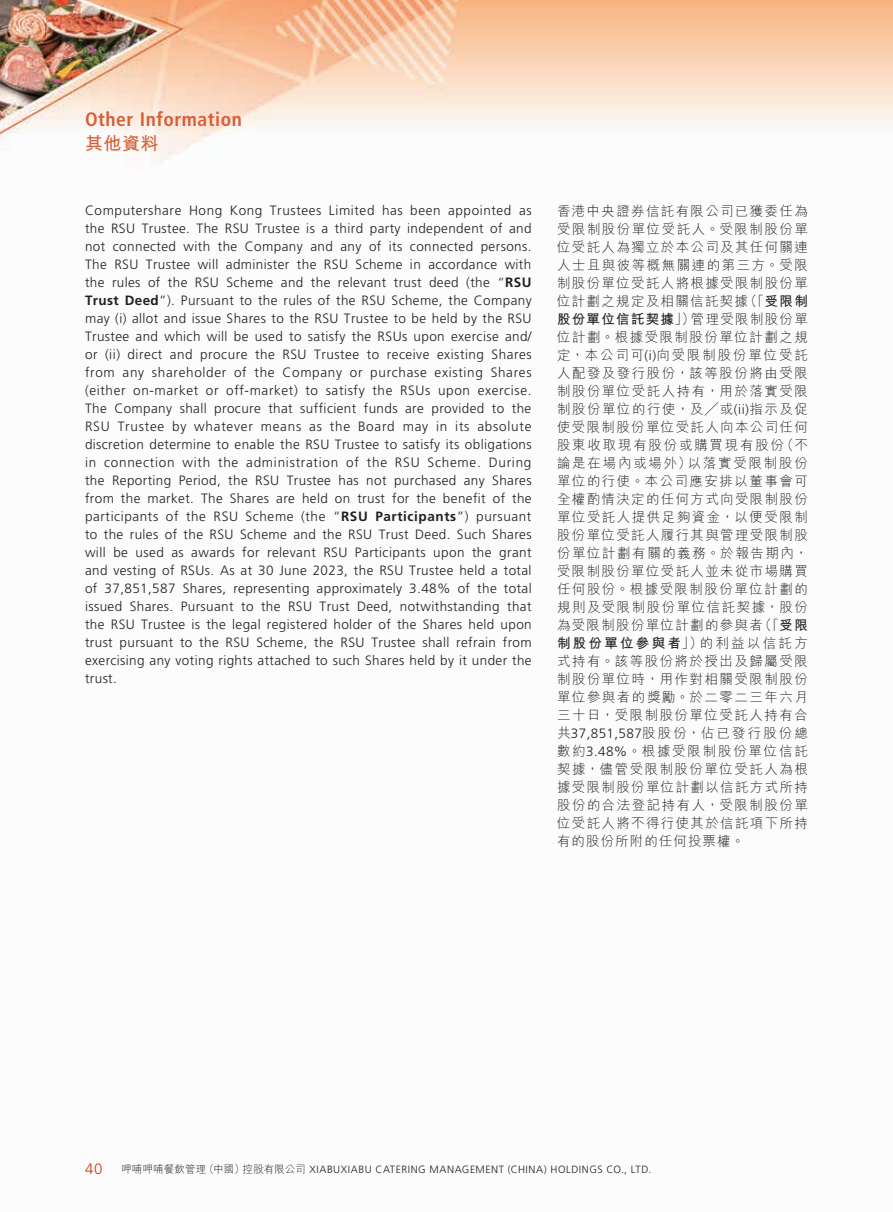
<style>
.page{position:relative;width:893px;height:1212px;background:#fff}
.page>*{position:absolute;margin:0;border:0;box-sizing:border-box;transform-origin:0 0}
.t1{font:700 condensed 19.5px "Frutiger LT Std";letter-spacing:.025em;color:#d75f39}
.t2{font:700 18px "M Hei HK";color:#d75f39}
.t3{font:300 15px "Frutiger LT Std";color:#cf351c}
.t4{font:300 13.5px/18px "Frutiger LT Std";letter-spacing:.03em;color:#231f20;text-align:justify}
.t5{font:300 13.5px/18px "M Hei HK";letter-spacing:.1em;color:#231f20;text-align:justify}
.t6{font:300 10.5px "Frutiger LT Std";letter-spacing:.055em;color:#231f20}
.s1{font-weight:700}
.s2{font-family:"Frutiger LT Std"}
.s3{font-family:"M Hei HK"}
</style>
<div class="page">
<img style="left:0;top:0;width:893px;height:164px">
<h1 class="t1" style="left:85px;top:108px;width:158px">Other Information</h1>
<h2 class="t2" style="left:85px;top:130px;width:75px">其他資料</h2>
<p class="t4" style="left:85px;top:202px;width:448px">Computershare Hong Kong Trustees Limited has been appointed as the RSU Trustee. The RSU Trustee is a third party independent of and not connected with the Company and any of its connected persons.<br>The RSU Trustee will administer the RSU Scheme in accordance with the rules of the RSU Scheme and the relevant trust deed (the “<span class="s1">RSU Trust Deed</span>”). Pursuant to the rules of the RSU Scheme, the Company may (i) allot and issue Shares to the RSU Trustee to be held by the RSU Trustee and which will be used to satisfy the RSUs upon exercise and/ or (ii) direct and procure the RSU Trustee to receive existing Shares from any shareholder of the Company or purchase existing Shares (either on-market or off-market) to satisfy the RSUs upon exercise.<br>The Company shall procure that sufficient funds are provided to the RSU Trustee by whatever means as the Board may in its absolute discretion determine to enable the RSU Trustee to satisfy its obligations in connection with the administration of the RSU Scheme. During the Reporting Period, the RSU Trustee has not purchased any Shares from the market. The Shares are held on trust for the benefit of the participants of the RSU Scheme (the “<span class="s1">RSU Participants</span>”) pursuant to the rules of the RSU Scheme and the RSU Trust Deed. Such Shares will be used as awards for relevant RSU Participants upon the grant and vesting of RSUs. As at 30 June 2023, the RSU Trustee held a total of 37,851,587 Shares, representing approximately 3.48% of the total issued Shares. Pursuant to the RSU Trust Deed, notwithstanding that the RSU Trustee is the legal registered holder of the Shares held upon trust pursuant to the RSU Scheme, the RSU Trustee shall refrain from exercising any voting rights attached to such Shares held by it under the trust.</p>
<p class="t5" style="left:557px;top:202px;width:252px">香港中央證券信託有限公司已獲委任為受限制股份單位受託人。受限制股份單位受託人為獨立於本公司及其任何關連人士且與彼等概無關連的第三方。受限制股份單位受託人將根據受限制股份單位計劃之規定及相關信託契據（「<span class="s1">受限制股份單位信託契據</span>」）管理受限制股份單位計劃。根據受限制股份單位計劃之規定，本公司可<span class="s2">(i)</span>向受限制股份單位受託人配發及發行股份，該等股份將由受限制股份單位受託人持有，用於落實受限制股份單位的行使，及╱或<span class="s2">(ii)</span>指示及促使受限制股份單位受託人向本公司任何股東收取現有股份或購買現有股份（不論是在場內或場外）以落實受限制股份單位的行使。本公司應安排以董事會可全權酌情決定的任何方式向受限制股份單位受託人提供足夠資金，以便受限制股份單位受託人履行其與管理受限制股份單位計劃有關的義務。於報告期內，受限制股份單位受託人並未從市場購買任何股份。根據受限制股份單位計劃的規則及受限制股份單位信託契據，股份為受限制股份單位計劃的參與者（「<span class="s1">受限制股份單位參與者</span>」）的利益以信託方式持有。該等股份將於授出及歸屬受限制股份單位時，用作對相關受限制股份單位參與者的獎勵。於二零二三年六月三十日，受限制股份單位受託人持有合共<span class="s2">37,851,587</span>股股份，佔已發行股份總數約<span class="s2">3.48%</span>。根據受限制股份單位信託契據，儘管受限制股份單位受託人為根據受限制股份單位計劃以信託方式所持股份的合法登記持有人，受限制股份單位受託人將不得行使其於信託項下所持有的股份所附的任何投票權。</p>
<p class="t3" style="left:85px;top:1161px;width:19px">40</p>
<p class="t6" style="left:121px;top:1164px;width:532px"><span class="s3">呷哺呷哺餐飲管理（中國）控股有限公司</span> XIABUXIABU CATERING MANAGEMENT (CHINA) HOLDINGS CO., LTD.</p>
</div>
